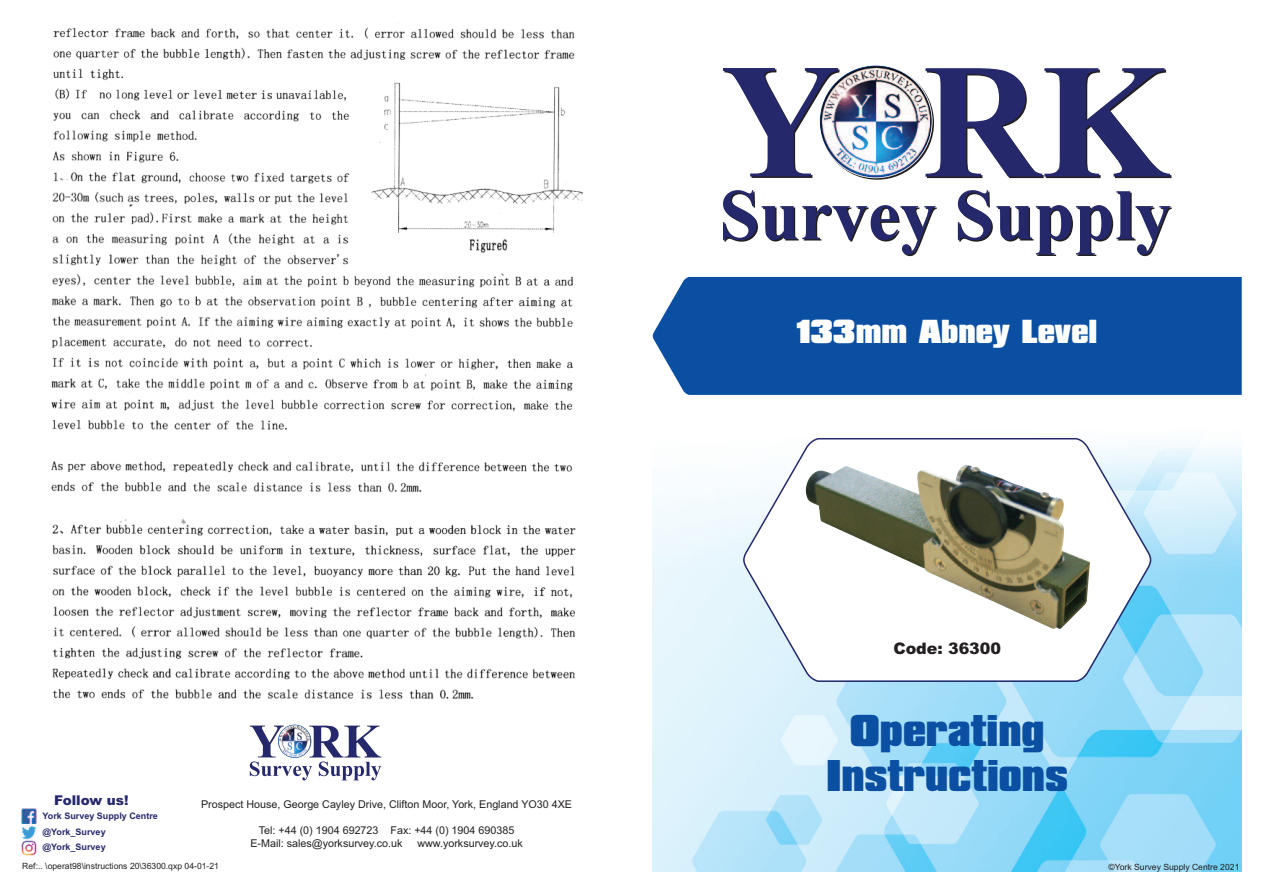
<style>
.page{position:relative;width:1263px;height:893px;background:#fff}
.page>*{position:absolute;margin:0;border:0;box-sizing:border-box;transform-origin:0 0}
.t1{font:900 38.1px/45.8px "Compacta BT";color:#0a4fa2;text-align:center}
.t2{font:900 28.65px "Compacta BT";color:#fff}
.t3{font:900 15.9px "Arial";color:#231f20}
.t4{font:900 13.5px "Arial";color:#25286b}
.t5{font:10.8px/12.9px "Arial";color:#231f20}
.t6{font:700 9px/15.6px "Arial";color:#25286b}
.t7{font:8.55px "Arial";color:#231f20}
</style>
<div class="page">
<div style="left:653px;top:277px;width:589px;height:118px;background:#0a4fa2"></div>
<img style="left:653px;top:443px;width:589px;height:429px">
<svg style="left:743px;top:438px;width:408px;height:244px"></svg>
<svg style="left:723px;top:68px;width:447px;height:187px"></svg>
<img style="left:820px;top:68px;width:112px;height:109px">
<div style="left:819px;top:65px;width:113px;height:113px;border:2px solid #fff;border-radius:50%"></div>
<svg style="left:250px;top:726px;width:131px;height:54px"></svg>
<img style="left:278px;top:725px;width:33px;height:33px">
<div style="left:278px;top:725px;width:33px;height:33px;border:1px solid #0a4fa2;border-radius:50%"></div>
<img style="left:21px;top:809px;width:16px;height:15px">
<svg style="left:21px;top:824px;width:16px;height:16px"></svg>
<svg style="left:21px;top:840px;width:16px;height:16px"></svg>
<img style="left:51px;top:23px;width:532px;height:676px">
<h2 class="t2" style="left:797px;top:316px;width:302px">133mm Abney Level</h2>
<h3 class="t3" style="left:893px;top:639px;width:109px">Code: 36300</h3>
<p class="t4" style="left:54px;top:792px;width:76px">Follow us!</p>
<p class="t6" style="left:43px;top:824px;width:65px">@York_Survey @York_Survey</p>
<p class="t6" style="left:43px;top:808px;width:117px">York Survey Supply Centre</p>
<p class="t5" style="left:201px;top:797px;width:373px">Prospect House, George Cayley Drive, Clifton Moor, York, England YO30 4XE</p>
<p class="t5" style="left:250px;top:824px;width:265px;text-indent:8px">Tel: +44 (0) 1904 692723 Fax: +44 (0) 1904 690385<br>E-Mail: sales@yorksurvey.co.uk</p>
<p class="t5" style="left:417px;top:837px;width:107px">www.yorksurvey.co.uk</p>
<h1 class="t1" style="left:826px;top:709px;width:243px">Operating<br>Instructions</h1>
<p class="t7" style="left:22px;top:861px;width:198px">Ref:.. \operat98\instructions 20\36300.qxp 04-01-21</p>
<p class="t7" style="left:1108px;top:862px;width:132px">©York Survey Supply Centre 2021</p>
</div>
